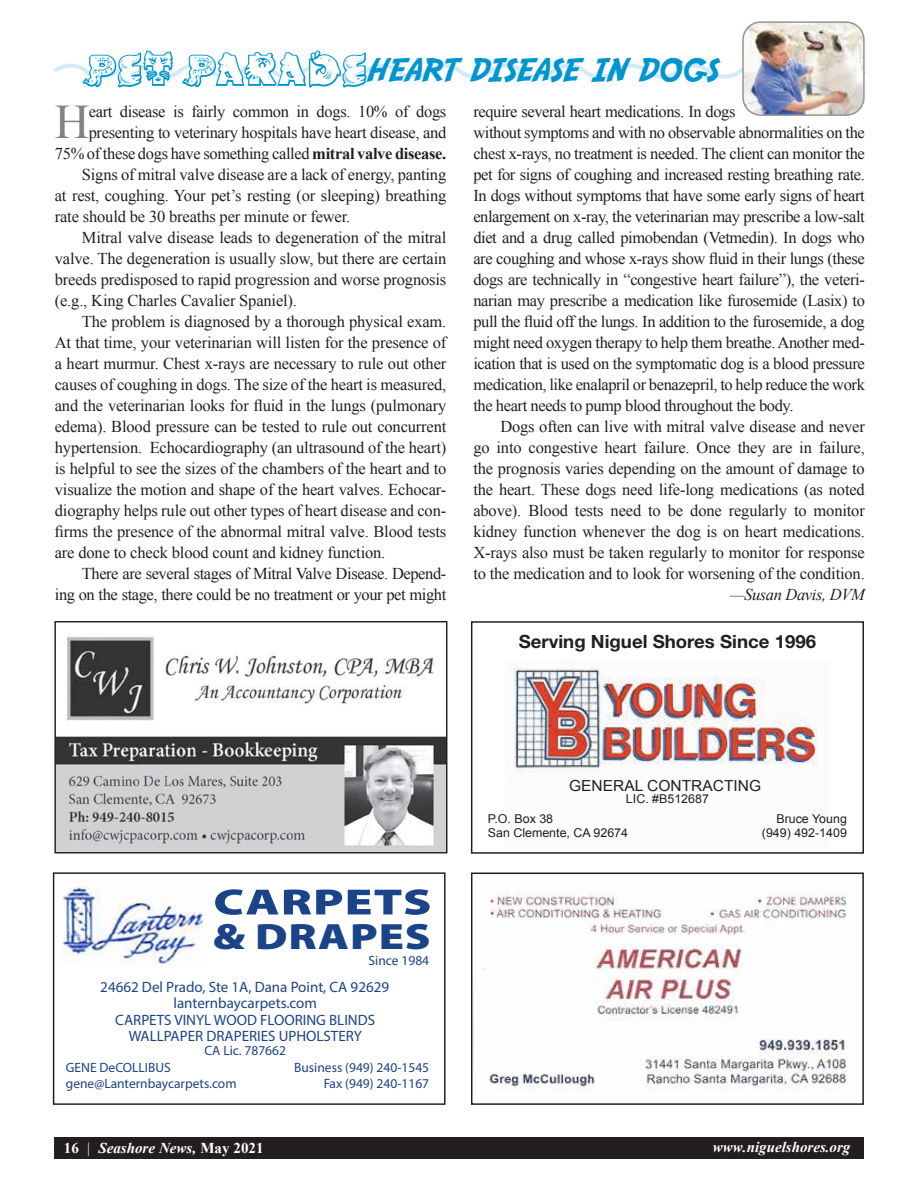
<style>
.page{position:relative;width:918px;height:1188px;background:#fff}
.page>*{position:absolute;margin:0;border:0;box-sizing:border-box;transform-origin:0 0}
.t1{font:48.15px "Times New Roman";color:#808285}
.t2{font:900 36.75px/34.5px "Myriad Pro";letter-spacing:.02em;color:#1b4387;scale:1.38 1}
.t3{font:31.5px "Adventure Normal";letter-spacing:-.03em;color:#0095d0}
.t4{font:700 18.3px "Helvetica Neue LT Std";color:#231f20}
.t5{font:16.5px/21px "Times New Roman";letter-spacing:-.02em;color:#231f20}
.t6{font:italic 16.5px "Times New Roman";letter-spacing:-.025em;color:#231f20}
.t7{font:15.3px "Arial";color:#231f20}
.t8{font:15px/16.5px "Myriad Pro";color:#1b4387;text-align:center}
.t9{font:italic 700 15px "Times New Roman";color:#fff}
.t10{font:13.5px/16.2px "Myriad Pro";color:#1b4387;text-align:right}
.t11{font:12.15px/14.5px "Arial";color:#231f20}
.s1{font-family:"Critter";font-size:42px}
.s2{font-weight:700}
.s3{font-style:normal}
.s4{font-weight:400;font-style:normal}
</style>
<div class="page">
<div style="left:54px;top:1137px;width:810px;height:21px;background:#231f20"></div>
<img style="left:482px;top:891px;width:364px;height:200px">
<div style="left:471px;top:873px;width:393px;height:232px;border:2px solid #231f20"></div>
<div style="left:53px;top:872px;width:393px;height:233px;border:1px solid #231f20"></div>
<img style="left:62px;top:879px;width:141px;height:88px">
<img style="left:513px;top:660px;width:304px;height:121px">
<div style="left:471px;top:621px;width:393px;height:233px;border:1px solid #231f20"></div>
<img style="left:56px;top:636px;width:389px;height:215px">
<div style="left:54px;top:621px;width:393px;height:232px;border:1px solid #231f20"></div>
<svg style="left:54px;top:63px;width:812px;height:16px"></svg>
<img style="left:745px;top:24px;width:117px;height:89px">
<div style="left:742px;top:21px;width:123px;height:95px;border:2px solid #939598;border-radius:18px"></div>
<h3 class="t3" style="left:85px;top:55px;width:637px"><span class="s1">PET PARADE</span>HEART DISEASE IN DOGS</h3>
<h1 class="t1" style="left:55px;top:90px;width:36px">H</h1>
<p class="t5" style="left:89px;top:101px;width:359px">eart disease is fairly common in dogs. 10% of dogs</p>
<p class="t5" style="left:89px;top:122px;width:359px">presenting to veterinary hospitals have heart disease, and</p>
<p class="t5" style="left:55px;top:143px;width:393px">75% of these dogs have something called <span class="s2">mitral valve disease.</span></p>
<p class="t5" style="left:82px;top:164px;width:366px">Signs of mitral valve disease are a lack of energy, panting</p>
<p class="t5" style="left:55px;top:185px;width:393px">at rest, coughing. Your pet’s resting (or sleeping) breathing</p>
<p class="t5" style="left:55px;top:206px;width:297px">rate should be 30 breaths per minute or fewer.</p>
<p class="t5" style="left:82px;top:227px;width:366px">Mitral valve disease leads to degeneration of the mitral</p>
<p class="t5" style="left:55px;top:248px;width:393px">valve. The degeneration is usually slow, but there are certain</p>
<p class="t5" style="left:55px;top:269px;width:393px">breeds predisposed to rapid progression and worse prognosis</p>
<p class="t5" style="left:55px;top:290px;width:244px">(e.g., King Charles Cavalier Spaniel).</p>
<p class="t5" style="left:82px;top:311px;width:366px">The problem is diagnosed by a thorough physical exam.</p>
<p class="t5" style="left:55px;top:332px;width:393px">At that time, your veterinarian will listen for the presence of</p>
<p class="t5" style="left:55px;top:353px;width:393px">a heart murmur. Chest x-rays are necessary to rule out other</p>
<p class="t5" style="left:55px;top:374px;width:393px">causes of coughing in dogs. The size of the heart is measured,</p>
<p class="t5" style="left:55px;top:395px;width:393px">and the veterinarian looks for fluid in the lungs (pulmonary</p>
<p class="t5" style="left:55px;top:416px;width:393px">edema). Blood pressure can be tested to rule out concurrent</p>
<p class="t5" style="left:55px;top:437px;width:393px">hypertension. Echocardiography (an ultrasound of the heart)</p>
<p class="t5" style="left:55px;top:458px;width:393px">is helpful to see the sizes of the chambers of the heart and to</p>
<p class="t5" style="left:55px;top:479px;width:393px">visualize the motion and shape of the heart valves. Echocar-</p>
<p class="t5" style="left:55px;top:500px;width:393px">diography helps rule out other types of heart disease and con-</p>
<p class="t5" style="left:55px;top:521px;width:393px">firms the presence of the abnormal mitral valve. Blood tests</p>
<p class="t5" style="left:55px;top:542px;width:332px">are done to check blood count and kidney function.</p>
<p class="t5" style="left:82px;top:563px;width:366px">There are several stages of Mitral Valve Disease. Depend-</p>
<p class="t5" style="left:55px;top:584px;width:393px">ing on the stage, there could be no treatment or your pet might</p>
<p class="t5" style="left:473px;top:101px;width:393px">require several heart medications. In dogs<br>without symptoms and with no observable abnormalities on the chest x-rays, no treatment is needed. The client can monitor the pet for signs of coughing and increased resting breathing rate.<br>In dogs without symptoms that have some early signs of heart enlargement on x-ray, the veterinarian may prescribe a low-salt diet and a drug called pimobendan (Vetmedin). In dogs who are coughing and whose x-rays show fluid in their lungs (these dogs are technically in “congestive heart failure”), the veteri&shy;narian may prescribe a medication like furosemide (Lasix) to pull the fluid off the lungs. In addition to the furosemide, a dog might need oxygen therapy to help them breathe. Another med&shy;ication that is used on the symptomatic dog is a blood pressure medication, like enalapril or benazepril, to help reduce the work the heart needs to pump blood throughout the body.</p>
<p class="t5" style="left:473px;top:416px;width:393px;text-align:justify;text-indent:27px">Dogs often can live with mitral valve disease and never go into congestive heart failure. Once they are in failure, the prognosis varies depending on the amount of damage to the heart. These dogs need life-long medications (as noted above). Blood tests need to be done regularly to monitor kidney function whenever the dog is on heart medications.<br>X-rays also must be taken regularly to monitor for response to the medication and to look for worsening of the condition.</p>
<p class="t6" style="left:730px;top:583px;width:136px">—Susan Davis, DVM</p>
<p class="t4" style="left:519px;top:630px;width:299px">Serving Niguel Shores Since 1996</p>
<h2 class="t2" style="left:213px;top:883px;width:160px">CARPETS &amp; DRAPES</h2>
<p class="t10" style="left:369px;top:952px;width:62px">Since 1984</p>
<p class="t8" style="left:100px;top:978px;width:290px">24662 Del Prado, Ste 1A, Dana Point, CA 92629 lanternbaycarpets.com<br>CARPETS VINYL WOOD FLOORING BLINDS WALLPAPER DRAPERIES UPHOLSTERY</p>
<p class="t10" style="left:204px;top:1042px;width:83px">CA Lic. 787662</p>
<p class="t10" style="left:294px;top:1059px;width:136px">Business (949) 240-1545<br>Fax (949) 240-1167</p>
<p class="t10" style="left:66px;top:1059px;width:172px;text-align:left">GENE DeCOLLIBUS gene@Lanternbaycarpets.com</p>
<p class="t9" style="left:64px;top:1137px;width:201px"><span class="s3">16</span> <span class="s4">|</span> Seashore News, <span class="s3">May 2021</span></p>
<p class="t7" style="left:569px;top:775px;width:193px">GENERAL CONTRACTING</p>
<p class="t11" style="left:626px;top:791px;width:84px">LIC. #B512687</p>
<p class="t11" style="left:488px;top:811px;width:142px">P.O. Box 38<br>San Clemente, CA 92674</p>
<p class="t11" style="left:762px;top:811px;width:87px;text-align:right">Bruce Young (949) 492-1409</p>
<p class="t9" style="left:713px;top:1137px;width:139px">www.niguelshores.org</p>
</div>
